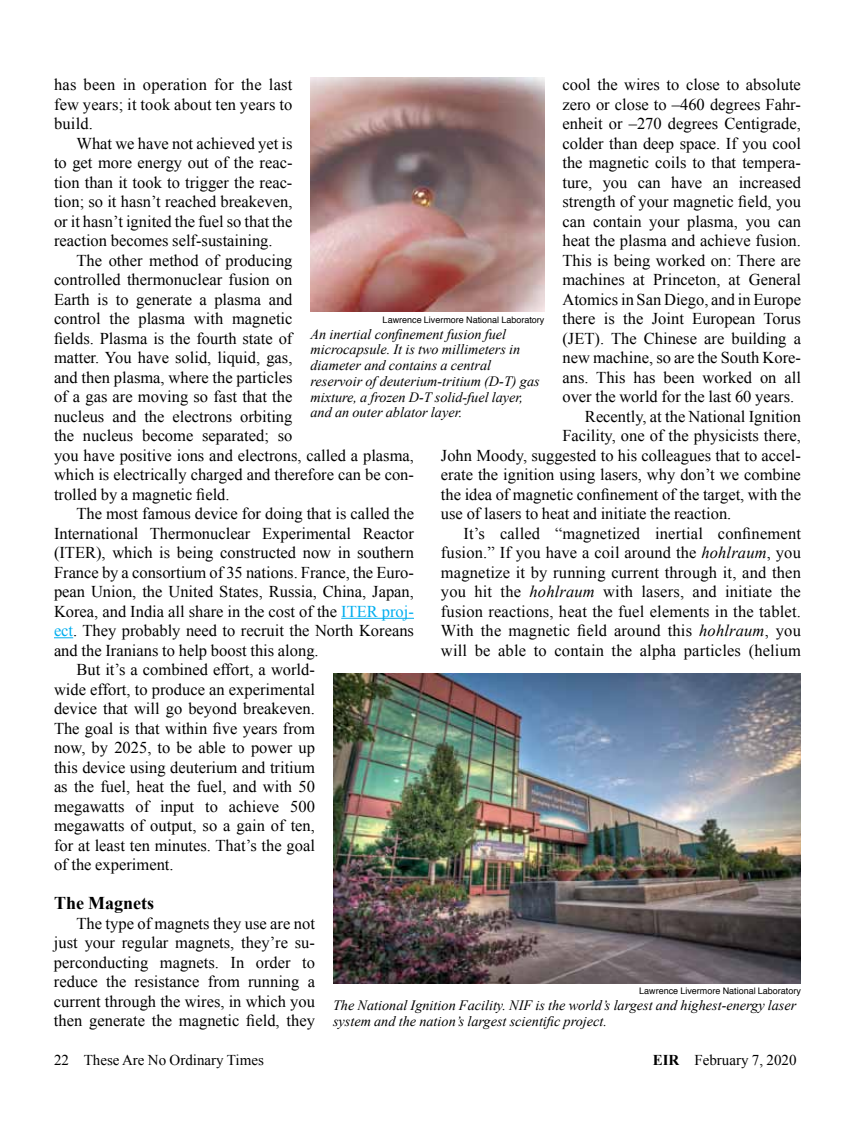
<style>
.page{position:relative;width:864px;height:1134px;background:#fff}
.page>*{position:absolute;margin:0;border:0;box-sizing:border-box;transform-origin:0 0}
.t1{font:700 18px "Times New Roman";color:#000}
.t2{font:16.5px/19.5px "Times New Roman";color:#000;text-align:justify}
.t3{font:15px "Times New Roman";color:#000}
.t4{font:italic 14.25px/15.8px "Times New Roman";color:#000}
.t5{font:9px "Helvetica";color:#000}
.s1{color:#00aeef}
.s2{font-style:italic}
.s3{font-weight:700}
</style>
<div class="page">
<hr style="left:341px;top:618px;width:73px;height:1px;background:#00aeef">
<svg style="left:54px;top:637px;width:19px;height:1px"></svg>
<img style="left:333px;top:673px;width:468px;height:311px">
<img style="left:310px;top:77px;width:234px;height:234px">
<p class="t2" style="left:54px;top:74px;width:240px">has been in operation for the last few years; it took about ten years to build.</p>
<p class="t2" style="left:54px;top:133px;width:240px;text-indent:23px">What we have not achieved yet is to get more energy out of the reac&shy;tion than it took to trigger the reac&shy;tion; so it hasn’t reached breakeven, or it hasn’t ignited the fuel so that the reaction becomes self-sustaining.</p>
<p class="t2" style="left:54px;top:250px;width:362px;text-align:left;text-indent:23px">The other method of producing<br>controlled thermonuclear fusion on<br>Earth is to generate a plasma and<br>control the plasma with magnetic<br>fields. Plasma is the fourth state of<br>matter. You have solid, liquid, gas,<br>and then plasma, where the particles<br>of a gas are moving so fast that the<br>nucleus and the electrons orbiting<br>the nucleus become separated; so<br>you have positive ions and electrons, called a plasma, which is electrically charged and therefore can be con&shy;trolled by a magnetic field.</p>
<p class="t2" style="left:77px;top:504px;width:339px">The most famous device for doing that is called the</p>
<p class="t2" style="left:54px;top:523px;width:362px">International Thermonuclear Experimental Reactor</p>
<p class="t2" style="left:54px;top:543px;width:361px">(ITER), which is being constructed now in southern</p>
<p class="t2" style="left:54px;top:562px;width:361px">France by a consortium of 35 nations. France, the Euro-</p>
<p class="t2" style="left:54px;top:582px;width:361px">pean Union, the United States, Russia, China, Japan,</p>
<p class="t2" style="left:54px;top:601px;width:361px">Korea, and India all share in the cost of the <span class="s1">ITER proj-</span></p>
<p class="t2" style="left:54px;top:621px;width:362px"><span class="s1">ect</span>. They probably need to recruit the North Koreans</p>
<p class="t2" style="left:54px;top:640px;width:266px">and the Iranians to help boost this along.</p>
<p class="t2" style="left:77px;top:660px;width:240px">But it’s a combined effort, a world-</p>
<p class="t2" style="left:54px;top:679px;width:263px">wide effort, to produce an experimental</p>
<p class="t2" style="left:54px;top:699px;width:263px">device that will go beyond breakeven.</p>
<p class="t2" style="left:54px;top:718px;width:263px">The goal is that within five years from</p>
<p class="t2" style="left:54px;top:738px;width:262px">now, by 2025, to be able to power up</p>
<p class="t2" style="left:54px;top:757px;width:262px">this device using deuterium and tritium</p>
<p class="t2" style="left:54px;top:777px;width:262px">as the fuel, heat the fuel, and with 50</p>
<p class="t2" style="left:54px;top:796px;width:262px">megawatts of input to achieve 500</p>
<p class="t2" style="left:54px;top:816px;width:262px">megawatts of output, so a gain of ten,</p>
<p class="t2" style="left:54px;top:835px;width:262px">for at least ten minutes. That’s the goal</p>
<p class="t2" style="left:54px;top:855px;width:121px">of the experiment.</p>
<p class="t1" style="left:54px;top:891px;width:102px">The Magnets</p>
<p class="t2" style="left:54px;top:913px;width:263px;text-indent:23px">The type of magnets they use are not just your regular magnets, they’re su&shy;perconducting magnets. In order to reduce the resistance from running a current through the wires, in which you then generate the magnetic field, they</p>
<p class="t2" style="left:562px;top:74px;width:240px">cool the wires to close to absolute</p>
<p class="t2" style="left:562px;top:94px;width:240px">zero or close to –460 degrees Fahr-</p>
<p class="t2" style="left:562px;top:114px;width:240px">enheit or –270 degrees Centigrade,</p>
<p class="t2" style="left:562px;top:133px;width:240px">colder than deep space. If you cool</p>
<p class="t2" style="left:562px;top:153px;width:240px">the magnetic coils to that tempera-</p>
<p class="t2" style="left:562px;top:172px;width:240px">ture, you can have an increased</p>
<p class="t2" style="left:562px;top:192px;width:240px">strength of your magnetic field, you</p>
<p class="t2" style="left:562px;top:211px;width:240px">can contain your plasma, you can</p>
<p class="t2" style="left:562px;top:231px;width:240px">heat the plasma and achieve fusion.</p>
<p class="t2" style="left:562px;top:250px;width:240px">This is being worked on: There are</p>
<p class="t2" style="left:562px;top:270px;width:240px">machines at Princeton, at General</p>
<p class="t2" style="left:562px;top:289px;width:240px">Atomics in San Diego, and in Europe</p>
<p class="t2" style="left:562px;top:309px;width:240px">there is the Joint European Torus</p>
<p class="t2" style="left:562px;top:328px;width:240px">(JET). The Chinese are building a</p>
<p class="t2" style="left:562px;top:348px;width:240px">new machine, so are the South Kore-</p>
<p class="t2" style="left:562px;top:367px;width:240px">ans. This has been worked on all</p>
<p class="t2" style="left:562px;top:387px;width:233px">over the world for the last 60 years.</p>
<p class="t2" style="left:585px;top:406px;width:218px">Recently, at the National Ignition</p>
<p class="t2" style="left:562px;top:426px;width:240px">Facility, one of the physicists there,</p>
<p class="t2" style="left:441px;top:445px;width:361px">John Moody, suggested to his colleagues that to accel-</p>
<p class="t2" style="left:441px;top:465px;width:361px">erate the ignition using lasers, why don’t we combine</p>
<p class="t2" style="left:441px;top:484px;width:362px">the idea of magnetic confinement of the target, with the</p>
<p class="t2" style="left:441px;top:504px;width:292px">use of lasers to heat and initiate the reaction.</p>
<p class="t2" style="left:463px;top:523px;width:339px">It’s called “magnetized inertial confinement</p>
<p class="t2" style="left:441px;top:543px;width:361px">fusion.” If you have a coil around the <span class="s2">hohlraum</span>, you</p>
<p class="t2" style="left:441px;top:562px;width:361px">magnetize it by running current through it, and then</p>
<p class="t2" style="left:441px;top:582px;width:361px">you hit the <span class="s2">hohlraum</span> with lasers, and initiate the</p>
<p class="t2" style="left:441px;top:601px;width:361px">fusion reactions, heat the fuel elements in the tablet.</p>
<p class="t2" style="left:441px;top:621px;width:361px">With the magnetic field around this <span class="s2">hohlraum</span>, you</p>
<p class="t2" style="left:441px;top:640px;width:362px">will be able to contain the alpha particles (helium</p>
<p class="t5" style="left:383px;top:313px;width:163px">Lawrence Livermore National Laboratory</p>
<p class="t4" style="left:310px;top:326px;width:231px">An inertial confinement fusion fuel microcapsule. It is two millimeters in diameter and contains a central reservoir of deuterium-tritium (D-T) gas mixture, a frozen D-T solid-fuel layer, and an outer ablator layer.</p>
<p class="t5" style="left:639px;top:984px;width:163px">Lawrence Livermore National Laboratory</p>
<p class="t4" style="left:333px;top:997px;width:465px">The National Ignition Facility. NIF is the world’s largest and highest-energy laser system and the nation’s largest scientific project.</p>
<p class="t3" style="left:54px;top:1050px;width:211px">22 These Are No Ordinary Times</p>
<p class="t3" style="left:653px;top:1050px;width:145px"><span class="s3">EIR</span> February 7, 2020</p>
</div>
